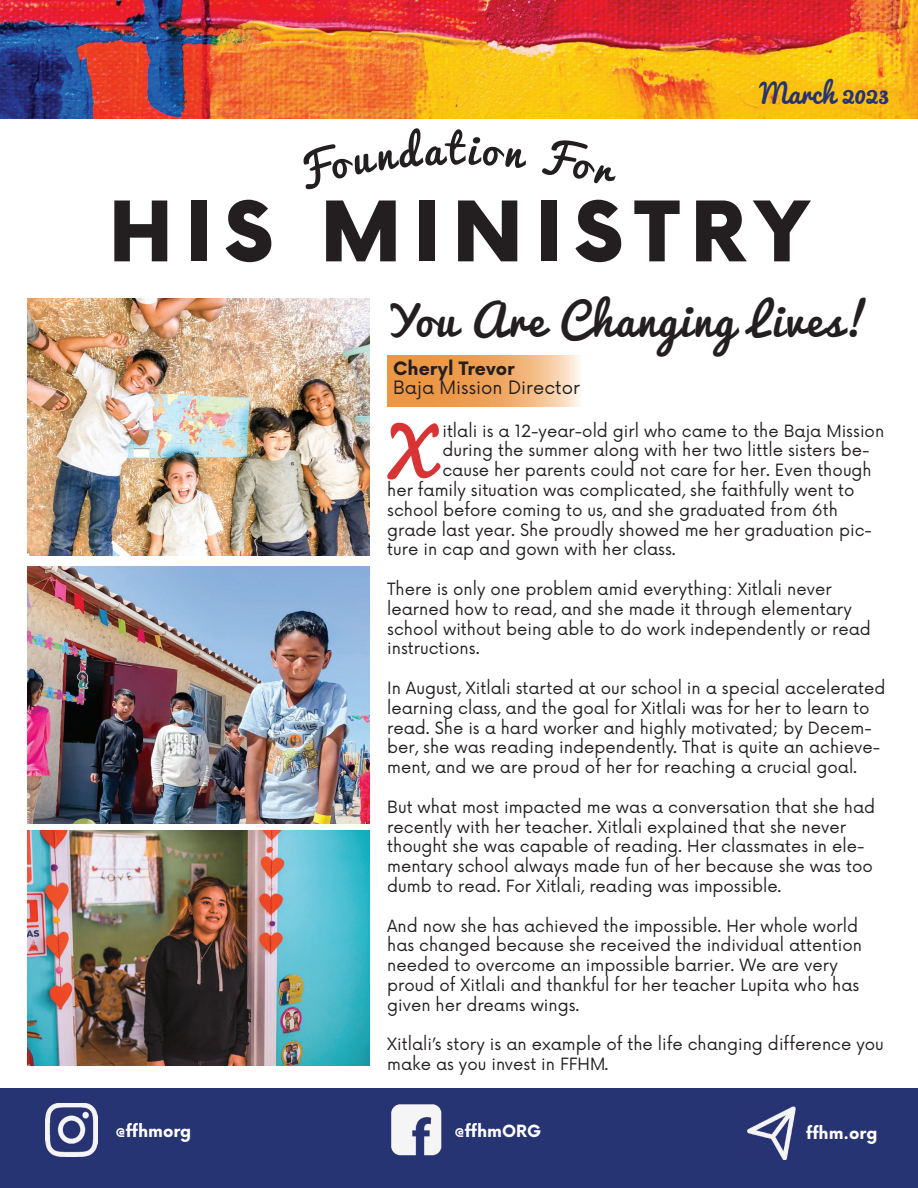
<style>
.page{position:relative;width:918px;height:1188px;background:#fff}
.page>*{position:absolute;margin:0;border:0;box-sizing:border-box;transform-origin:0 0}
.t1{font:900 81.15px "Now Alt";letter-spacing:.145em;color:#231f20}
.t2{font:63.45px "Pacifico";color:#d83435}
.t3{font:43.5px "Pacifico";letter-spacing:.04em;color:#231f20}
.t4{font:27px "Pacifico";color:#263473}
.t5{font:18px "Now";color:#231f20}
.t6{font:700 18px "Now";color:#231f20}
.t7{font:16.5px/19.8px "Now";color:#231f20}
.t8{font:700 16.35px "Now";color:#fff}
</style>
<div class="page">
<img style="left:0;top:0;width:918px;height:119px">
<div style="left:0;top:1088px;width:918px;height:100px;background:#263473"></div>
<svg style="left:303px;top:128px;width:313px;height:61px"></svg>
<img style="left:391px;top:1104px;width:51px;height:52px">
<img style="left:45px;top:1103px;width:52px;height:53px">
<img style="left:747px;top:1106px;width:49px;height:53px">
<svg style="left:387px;top:355px;width:193px;height:52px;background:#f1ac6b"></svg>
<img style="left:27px;top:299px;width:343px;height:257px">
<img style="left:27px;top:566px;width:343px;height:258px">
<img style="left:27px;top:831px;width:343px;height:234px">
<h3 class="t4" style="left:760px;top:78px;width:131px">March 2023</h3>
<h1 class="t1" style="left:109px;top:173px;width:702px">HIS MINISTRY</h1>
<h3 class="t3" style="left:386px;top:297px;width:485px">You Are Changing Lives!</h3>
<p class="t6" style="left:393px;top:355px;width:123px">Cheryl Trevor</p>
<p class="t5" style="left:393px;top:373px;width:188px">Baja Mission Director</p>
<h2 class="t2" style="left:379px;top:417px;width:54px">X</h2>
<p class="t7" style="left:442px;top:420px;width:443px">itlali is a 12-year-old girl who came to the Baja Mission</p>
<p class="t7" style="left:442px;top:439px;width:429px">during the summer along with her two little sisters be-</p>
<p class="t7" style="left:442px;top:459px;width:431px">cause her parents could not care for her. Even though</p>
<p class="t7" style="left:387px;top:479px;width:469px">her family situation was complicated, she faithfully went to</p>
<p class="t7" style="left:387px;top:499px;width:452px">school before coming to us, and she graduated from 6th</p>
<p class="t7" style="left:387px;top:519px;width:486px">grade last year. She proudly showed me her graduation pic-</p>
<p class="t7" style="left:387px;top:538px;width:290px">ture in cap and gown with her class.</p>
<p class="t7" style="left:387px;top:578px;width:485px">There is only one problem amid everything: Xitlali never learned how to read, and she made it through elementary school without being able to do work independently or read instructions.</p>
<p class="t7" style="left:387px;top:677px;width:500px">In August, Xitlali started at our school in a special accelerated learning class, and the goal for Xitlali was for her to learn to read. She is a hard worker and highly motivated; by Decem&shy;ber, she was reading independently. That is quite an achieve&shy;ment, and we are proud of her for reaching a crucial goal.</p>
<p class="t7" style="left:387px;top:796px;width:490px">But what most impacted me was a conversation that she had recently with her teacher. Xitlali explained that she never thought she was capable of reading. Her classmates in ele&shy;mentary school always made fun of her because she was too dumb to read. For Xitlali, reading was impossible.</p>
<p class="t7" style="left:387px;top:915px;width:476px">And now she has achieved the impossible. Her whole world has changed because she received the individual attention needed to overcome an impossible barrier. We are very proud of Xitlali and thankful for her teacher Lupita who has given her dreams wings.</p>
<p class="t7" style="left:387px;top:1033px;width:498px">Xitlali’s story is an example of the life changing difference you make as you invest in FFHM.</p>
<p class="t8" style="left:115px;top:1119px;width:77px">@ffhmorg</p>
<p class="t8" style="left:454px;top:1119px;width:89px">@ffhmORG</p>
<p class="t8" style="left:806px;top:1121px;width:73px">ffhm.org</p>
</div>
